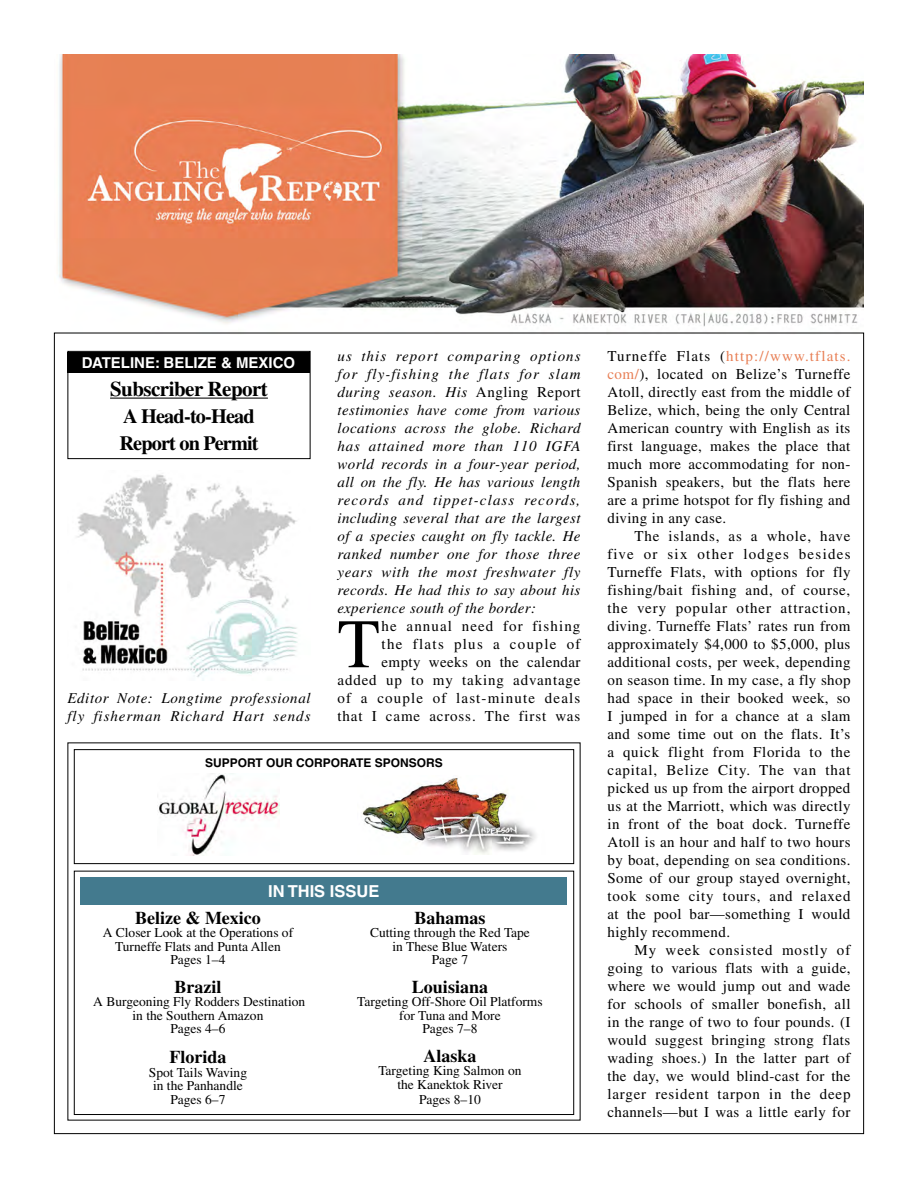
<style>
.page{position:relative;width:918px;height:1188px;background:#fff}
.page>*{position:absolute;margin:0;border:0;box-sizing:border-box;transform-origin:0 0}
.t1{font:69.45px "Times LT Std";color:#000}
.t2{font:700 21px "Times LT Std";letter-spacing:-.025em;color:#000}
.t3{font:700 20.25px/27px "Times LT Std";letter-spacing:-.04em;color:#000}
.t4{font:700 18px "Times LT Std";color:#000}
.t5{font:700 16.5px "Helvetica LT Std";color:#fff}
.t6{font:15px/18px "Times LT Std";letter-spacing:.035em;color:#000;text-align:justify}
.t7{font:italic 15px/18px "Times LT Std";letter-spacing:.04em;color:#000;text-align:justify}
.t8{font:15px/18px "Times LT Std";letter-spacing:.06em;color:#000;text-align:right}
.t9{font:700 15px "Helvetica LT Std";color:#fff}
.t10{font:13.5px/13.5px "Times LT Std";color:#000;text-align:center}
.t11{font:700 12px "Helvetica LT Std";color:#000}
.s1{font-style:normal}
.s2{color:#e87f55}
</style>
<div class="page">
<img style="left:54px;top:54px;width:810px;height:279px">
<div style="left:68px;top:351px;width:242px;height:108px;border:1px solid #000"></div>
<div style="left:68px;top:352px;width:242px;height:21px;background:#000"></div>
<hr style="left:110px;top:398px;width:158px;height:1px;background:#000">
<img style="left:77px;top:474px;width:221px;height:203px">
<div style="left:74px;top:871px;width:500px;height:244px;border:1px solid #000"></div>
<div style="left:74px;top:749px;width:500px;height:115px;border:1px solid #000"></div>
<img style="left:157px;top:774px;width:122px;height:81px">
<div style="left:80px;top:877px;width:487px;height:28px;background:#437a8e"></div>
<img style="left:362px;top:778px;width:174px;height:76px">
<p class="t9" style="left:82px;top:354px;width:215px">DATELINE: BELIZE &amp; MEXICO</p>
<h2 class="t2" style="left:110px;top:376px;width:159px">Subscriber Report</h2>
<h3 class="t3" style="left:119px;top:402px;width:141px">A Head-to-Head<br>Report on Permit</h3>
<p class="t7" style="left:67px;top:689px;width:245px">Editor Note: Longtime professional fly fisherman Richard Hart sends</p>
<p class="t7" style="left:338px;top:347px;width:245px">us this report comparing options for fly-fishing the flats for slam during season. His <span class="s1">Angling Report </span>testimonies have come from various locations across the globe. Richard has attained more than 110 IGFA world records in a four-year period, all on the fly. He has various length records and tippet-class records, including several that are the largest of a species caught on fly tackle. He ranked number one for those three years with the most freshwater fly records. He had this to say about his experience south of the border:</p>
<h1 class="t1" style="left:338px;top:605px;width:44px">T</h1>
<p class="t8" style="left:337px;top:617px;width:245px">he annual need for fishing<br>the flats plus a couple of<br>empty weeks on the calendar<br>added up to my taking advantage of a couple of last-minute deals that I came across. The first was</p>
<p class="t11" style="left:205px;top:756px;width:239px">SUPPORT OUR CORPORATE SPONSORS</p>
<p class="t5" style="left:268px;top:881px;width:113px">IN THIS ISSUE</p>
<p class="t4" style="left:135px;top:907px;width:127px">Belize &amp; Mexico</p>
<p class="t10" style="left:103px;top:926px;width:192px">A Closer Look at the Operations of<br>Turneffe Flats and Punta Allen<br>Pages 1–4</p>
<p class="t4" style="left:175px;top:976px;width:48px">Brazil</p>
<p class="t10" style="left:93px;top:995px;width:214px">A Burgeoning Fly Rodders Destination in the Southern Amazon<br>Pages 4–6</p>
<p class="t4" style="left:169px;top:1046px;width:59px">Florida</p>
<p class="t10" style="left:149px;top:1065px;width:100px">Spot Tails Waving in the Panhandle<br>Pages 6–7</p>
<p class="t4" style="left:414px;top:907px;width:73px">Bahamas</p>
<p class="t10" style="left:370px;top:926px;width:161px">Cutting through the Red Tape in These Blue Waters<br>Page 7</p>
<p class="t4" style="left:412px;top:976px;width:78px">Louisiana</p>
<p class="t10" style="left:357px;top:995px;width:187px">Targeting Off-Shore Oil Platforms for Tuna and More<br>Pages 7–8</p>
<p class="t4" style="left:423px;top:1045px;width:55px">Alaska</p>
<p class="t10" style="left:378px;top:1064px;width:145px">Targeting King Salmon on the Kanektok River</p>
<p class="t10" style="left:419px;top:1092px;width:63px">Pages 8–10</p>
<p class="t6" style="left:607px;top:347px;width:245px">Turneffe Flats (<span class="s2">http://www.tflats. com/</span>), located on Belize’s Turneffe Atoll, directly east from the middle of Belize, which, being the only Central American country with English as its first language, makes the place that much more accommodating for non-Spanish speakers, but the flats here are a prime hotspot for fly fishing and diving in any case.</p>
<p class="t6" style="left:607px;top:527px;width:245px;text-indent:27px">The islands, as a whole, have five or six other lodges besides Turneffe Flats, with options for fly fishing/bait fishing and, of course, the very popular other attraction, diving. Turneffe Flats’ rates run from approximately $4,000 to $5,000, plus additional costs, per week, depending on season time. In my case, a fly shop had space in their booked week, so I jumped in for a chance at a slam and some time out on the flats. It’s a quick flight from Florida to the capital, Belize City. The van that picked us up from the airport dropped us at the Marriott, which was directly in front of the boat dock. Turneffe Atoll is an hour and half to two hours by boat, depending on sea conditions.<br>Some of our group stayed overnight, took some city tours, and relaxed at the pool bar—something I would highly recommend.</p>
<p class="t6" style="left:607px;top:941px;width:245px;text-indent:27px">My week consisted mostly of going to various flats with a guide, where we would jump out and wade for schools of smaller bonefish, all in the range of two to four pounds. (I would suggest bringing strong flats wading shoes.) In the latter part of the day, we would blind-cast for the larger resident tarpon in the deep channels—but I was a little early for</p>
</div>
